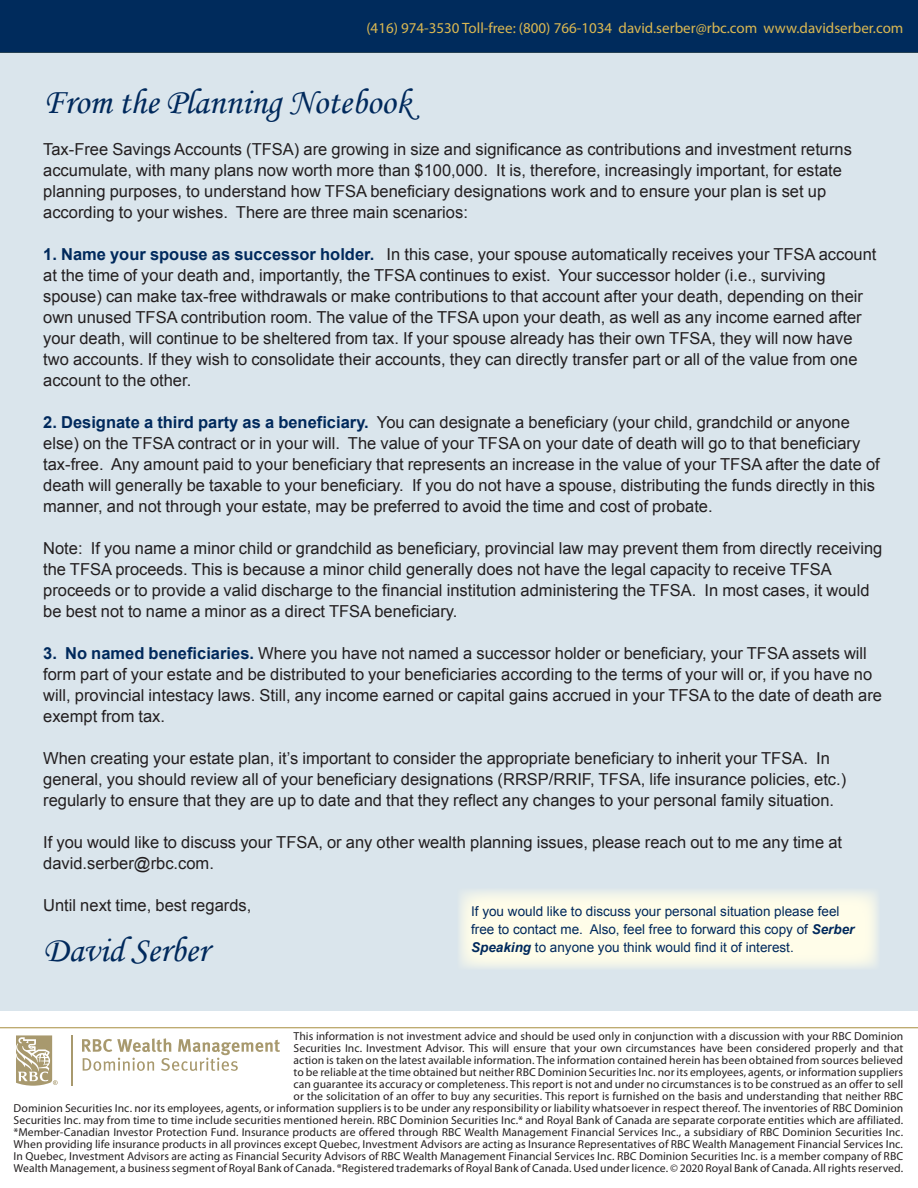
<style>
.page{position:relative;width:918px;height:1188px;background:#fff}
.page>*{position:absolute;margin:0;border:0;box-sizing:border-box;transform-origin:0 0}
.Serber_Body_Copy{font:36px "Monotype Corsiva";color:#00295c}
.Serber_Body_Copy-2{font:16.5px/21px "Arial";color:#231f20}
.t1{font:15px "Myriad Pro";color:#dbb852}
.t2{font:13.5px/18px "Arial";color:#00295c}
.t3{font:11.55px/12px "Myriad Pro";letter-spacing:.015em;color:#231f20;text-align:right}
.s1{font-weight:700;color:#00295c}
.s2{font-weight:700;font-style:italic}
</style>
<div class="page">
<div style="left:0;top:0;width:918px;height:53px;background:#002b5c"></div>
<hr style="left:0;top:53px;width:918px;height:1px;background:#a78d3e">
<hr style="left:71px;top:1035px;width:1px;height:51px;background:#a8996e">
<svg style="left:82px;top:1038px;width:198px;height:33px"></svg>
<svg style="left:17px;top:1035px;width:41px;height:51px"></svg>
<div style="left:0;top:54px;width:918px;height:957px;background:#dae5ec"></div>
<hr style="left:0;top:1027px;width:918px;height:1px;background:#a78d3e">
<svg style="left:460px;top:891px;width:418px;height:77px;background:#fafae9"></svg>
<p class="t1" style="left:366px;top:19px;width:539px">(416) 974-3530 Toll-free: (800) 766-1034 david.serber@rbc.com www.davidserber.com</p>
<p class="Serber_Body_Copy" style="left:43px;top:80px;width:370px">From the Planning Notebook</p>
<p class="Serber_Body_Copy-2" style="left:43px;top:139px;width:810px">Tax-Free Savings Accounts (TFSA) are growing in size and significance as contributions and investment returns accumulate, with many plans now worth more than $100,000. It is, therefore, increasingly important, for estate planning purposes, to understand how TFSA beneficiary designations work and to ensure your plan is set up according to your wishes. There are three main scenarios:</p>
<p class="Serber_Body_Copy-2" style="left:43px;top:244px;width:835px"><span class="s1">1. Name your spouse as successor holder.</span> In this case, your spouse automatically receives your TFSA account at the time of your death and, importantly, the TFSA continues to exist. Your successor holder (i.e., surviving spouse) can make tax-free withdrawals or make contributions to that account after your death, depending on their own unused TFSA contribution room. The value of the TFSA upon your death, as well as any income earned after your death, will continue to be sheltered from tax. If your spouse already has their own TFSA, they will now have two accounts. If they wish to consolidate their accounts, they can directly transfer part or all of the value from one account to the other.</p>
<p class="Serber_Body_Copy-2" style="left:43px;top:412px;width:838px"><span class="s1">2. Designate a third party as a beneficiary.</span> You can designate a beneficiary (your child, grandchild or anyone else) on the TFSA contract or in your will. The value of your TFSA on your date of death will go to that beneficiary tax-free. Any amount paid to your beneficiary that represents an increase in the value of your TFSA after the date of death will generally be taxable to your beneficiary. If you do not have a spouse, distributing the funds directly in this manner, and not through your estate, may be preferred to avoid the time and cost of probate.</p>
<p class="Serber_Body_Copy-2" style="left:43px;top:538px;width:841px">Note: If you name a minor child or grandchild as beneficiary, provincial law may prevent them from directly receiving the TFSA proceeds. This is because a minor child generally does not have the legal capacity to receive TFSA proceeds or to provide a valid discharge to the financial institution administering the TFSA. In most cases, it would be best not to name a minor as a direct TFSA beneficiary.</p>
<p class="Serber_Body_Copy-2" style="left:43px;top:643px;width:840px"><span class="s1">3. No named beneficiaries.</span> Where you have not named a successor holder or beneficiary, your TFSA assets will form part of your estate and be distributed to your beneficiaries according to the terms of your will or, if you have no will, provincial intestacy laws. Still, any income earned or capital gains accrued in your TFSA to the date of death are exempt from tax.</p>
<p class="Serber_Body_Copy-2" style="left:43px;top:748px;width:805px">When creating your estate plan, it’s important to consider the appropriate beneficiary to inherit your TFSA. In general, you should review all of your beneficiary designations (RRSP/RRIF, TFSA, life insurance policies, etc.) regularly to ensure that they are up to date and that they reflect any changes to your personal family situation.</p>
<p class="Serber_Body_Copy-2" style="left:43px;top:832px;width:800px">If you would like to discuss your TFSA, or any other wealth planning issues, please reach out to me any time at david.serber@rbc.com.</p>
<p class="Serber_Body_Copy-2" style="left:43px;top:895px;width:210px">Until next time, best regards,</p>
<p class="Serber_Body_Copy" style="left:43px;top:928px;width:167px">David Serber</p>
<p class="t2" style="left:471px;top:903px;width:385px">If you would like to discuss your personal situation please feel free to contact me. Also, feel free to forward this copy of <span class="s2">Serber<br>Speaking</span> to anyone you think would find it of interest.</p>
<p class="t3" style="left:14px;top:1030px;width:891px">This information is not investment advice and should be used only in conjunction with a discussion with your RBC Dominion<br>Securities Inc. Investment Advisor. This will ensure that your own circumstances have been considered properly and that<br>action is taken on the latest available information. The information contained herein has been obtained from sources believed<br>to be reliable at the time obtained but neither RBC Dominion Securities Inc. nor its employees, agents, or information suppliers<br>can guarantee its accuracy or completeness. This report is not and under no circumstances is to be construed as an offer to sell<br>or the solicitation of an offer to buy any securities. This report is furnished on the basis and understanding that neither RBC<br>Dominion Securities Inc. nor its employees, agents, or information suppliers is to be under any responsibility or liability whatsoever in respect thereof. The inventories of RBC Dominion Securities Inc. may from time to time include securities mentioned herein. RBC Dominion Securities Inc.* and Royal Bank of Canada are separate corporate entities which are affiliated. *Member-Canadian Investor Protection Fund. Insurance products are offered through RBC Wealth Management Financial Services Inc., a subsidiary of RBC Dominion Securities Inc.<br>When providing life insurance products in all provinces except Quebec, Investment Advisors are acting as Insurance Representatives of RBC Wealth Management Financial Services Inc.<br>In Quebec, Investment Advisors are acting as Financial Security Advisors of RBC Wealth Management Financial Services Inc. RBC Dominion Securities Inc. is a member company of RBC Wealth Management, a business segment of Royal Bank of Canada. ®Registered trademarks of Royal Bank of Canada. Used under licence. © 2020 Royal Bank of Canada. All rights reserved.</p>
</div>
